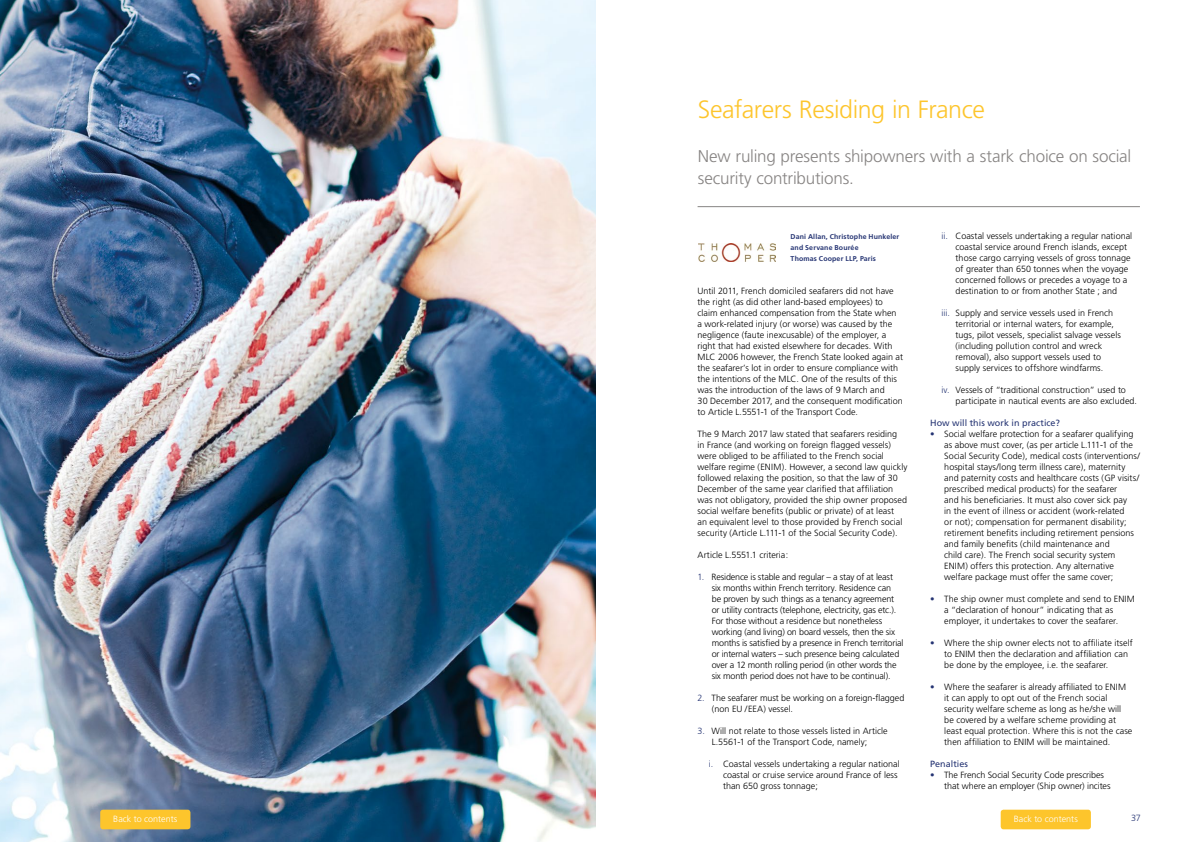
<style>
.page{position:relative;width:1191px;height:842px;background:#fff}
.page>*{position:absolute;margin:0;border:0;box-sizing:border-box;transform-origin:0 0}
.H01_-_Section_3_-_Ye{font:300 25px "Frutiger";letter-spacing:-.015em;color:#fdc52c}
.Leading_Paragraph{font:300 17px/22px "Frutiger";letter-spacing:-.01em;color:#878483}
.BODY{font:300 9px/11px "Frutiger";color:#000}
.H_03{font:9px "Frutiger";letter-spacing:.005em;color:#253473}
.BODY-2{font:300 9px "Frutiger";color:#fff}
.t1{font:300 9px "Frutiger";color:#253473}
.AUTHOR{font:700 7px/11px "Frutiger";letter-spacing:.02em;color:#253473}
.s1{color:#253473}
</style>
<div class="page">
<img style="left:0;top:0;width:595px;height:842px">
<hr style="left:697px;top:206px;width:443px;height:1px;background:#878483">
<img style="left:698px;top:244px;width:77px;height:17px">
<div style="left:100px;top:810px;width:90px;height:19px;background:#fdc52c;border-radius:3px"></div>
<div style="left:1000px;top:810px;width:90px;height:19px;background:#fdc52c;border-radius:3px"></div>
<p class="H01_-_Section_3_-_Ye" style="left:697px;top:96px;width:289px">Seafarers Residing in France</p>
<p class="Leading_Paragraph" style="left:698px;top:145px;width:435px">New ruling presents shipowners with a stark choice on social security contributions.</p>
<p class="AUTHOR" style="left:790px;top:231px;width:110px">Dani Allan, Christophe Hunkeler and Servane Bourée<br>Thomas Cooper LLP, Paris</p>
<p class="BODY" style="left:697px;top:286px;width:207px">Until 2011, French domiciled seafarers did not have the right (as did other land-based employees) to claim enhanced compensation from the State when a work-related injury (or worse) was caused by the negligence (faute inexcusable) of the employer, a right that had existed elsewhere for decades. With MLC 2006 however, the French State looked again at the seafarer’s lot in order to ensure compliance with the intentions of the MLC. One of the results of this was the introduction of the laws of 9 March and<br>30 December 2017, and the consequent modification to Article L.5551-1 of the Transport Code.</p>
<p class="BODY" style="left:697px;top:429px;width:211px">The 9 March 2017 law stated that seafarers residing<br>in France (and working on foreign flagged vessels) were obliged to be affiliated to the French social welfare regime (ENIM). However, a second law quickly followed relaxing the position, so that the law of 30<br>December of the same year clarified that affiliation was not obligatory, provided the ship owner proposed social welfare benefits (public or private) of at least<br>an equivalent level to those provided by French social security (Article L.111-1 of the Social Security Code).</p>
<p class="BODY" style="left:697px;top:550px;width:92px">Article L.5551.1 criteria:</p>
<p class="BODY" style="left:711px;top:572px;width:193px;text-indent:-14px"><span class="s1">1.</span> Residence is stable and regular – a stay of at least six months within French territory. Residence can<br>be proven by such things as a tenancy agreement or utility contracts (telephone, electricity, gas etc.).<br>For those without a residence but nonetheless working (and living) on board vessels, then the six months is satisfied by a presence in French territorial or internal waters – such presence being calculated over a 12 month rolling period (in other words the six month period does not have to be continual).</p>
<p class="BODY" style="left:711px;top:693px;width:194px;text-indent:-14px"><span class="s1">2.</span> The seafarer must be working on a foreign-flagged (non EU /EEA) vessel.</p>
<p class="BODY" style="left:711px;top:726px;width:177px;text-indent:-14px"><span class="s1">3.</span> Will not relate to those vessels listed in Article<br>L.5561-1 of the Transport Code, namely;</p>
<p class="BODY" style="left:723px;top:759px;width:178px;text-indent:-14px"><span class="s1">i.</span> Coastal vessels undertaking a regular national coastal or cruise service around France of less than 650 gross tonnage;</p>
<p class="BODY" style="left:955px;top:231px;width:178px;text-indent:-14px"><span class="s1">ii.</span> Coastal vessels undertaking a regular national coastal service around French islands, except those cargo carrying vessels of gross tonnage of greater than 650 tonnes when the voyage concerned follows or precedes a voyage to a destination to or from another State ; and</p>
<p class="BODY" style="left:955px;top:308px;width:167px;text-indent:-14px"><span class="s1">iii.</span> Supply and service vessels used in French territorial or internal waters, for example, tugs, pilot vessels, specialist salvage vessels (including pollution control and wreck removal), also support vessels used to supply services to offshore windfarms.</p>
<p class="BODY" style="left:955px;top:385px;width:183px;text-indent:-14px"><span class="s1">iv.</span> Vessels of “traditional construction” used to participate in nautical events are also excluded.</p>
<p class="H_03" style="left:930px;top:418px;width:131px">How will this work in practice?</p>
<p class="BODY" style="left:944px;top:429px;width:197px;text-indent:-14px"><span class="s1">•</span> Social welfare protection for a seafarer qualifying as above must cover, (as per article L.111-1 of the Social Security Code), medical costs (interventions/ hospital stays/long term illness care), maternity and paternity costs and healthcare costs (GP visits/ prescribed medical products) for the seafarer<br>and his beneficiaries. It must also cover sick pay<br>in the event of illness or accident (work-related<br>or not); compensation for permanent disability; retirement benefits including retirement pensions and family benefits (child maintenance and<br>child care). The French social security system ENIM) offers this protection. Any alternative welfare package must offer the same cover;</p>
<p class="BODY" style="left:944px;top:594px;width:192px;text-indent:-14px"><span class="s1">•</span> The ship owner must complete and send to ENIM a “declaration of honour” indicating that as employer, it undertakes to cover the seafarer.</p>
<p class="BODY" style="left:944px;top:638px;width:190px;text-indent:-14px"><span class="s1">•</span> Where the ship owner elects not to affiliate itself to ENIM then the declaration and affiliation can be done by the employee, i.e. the seafarer.</p>
<p class="BODY" style="left:944px;top:682px;width:190px;text-indent:-14px"><span class="s1">•</span> Where the seafarer is already affiliated to ENIM it can apply to opt out of the French social security welfare scheme as long as he/she will be covered by a welfare scheme providing at least equal protection. Where this is not the case then affiliation to ENIM will be maintained.</p>
<p class="H_03" style="left:930px;top:759px;width:39px">Penalties</p>
<p class="BODY" style="left:944px;top:770px;width:168px;text-indent:-14px"><span class="s1">•</span> The French Social Security Code prescribes that where an employer (Ship owner) incites</p>
<p class="BODY-2" style="left:113px;top:814px;width:66px">Back to contents</p>
<p class="BODY-2" style="left:1013px;top:814px;width:66px">Back to contents</p>
<p class="t1" style="left:1131px;top:812px;width:11px">37</p>
</div>
